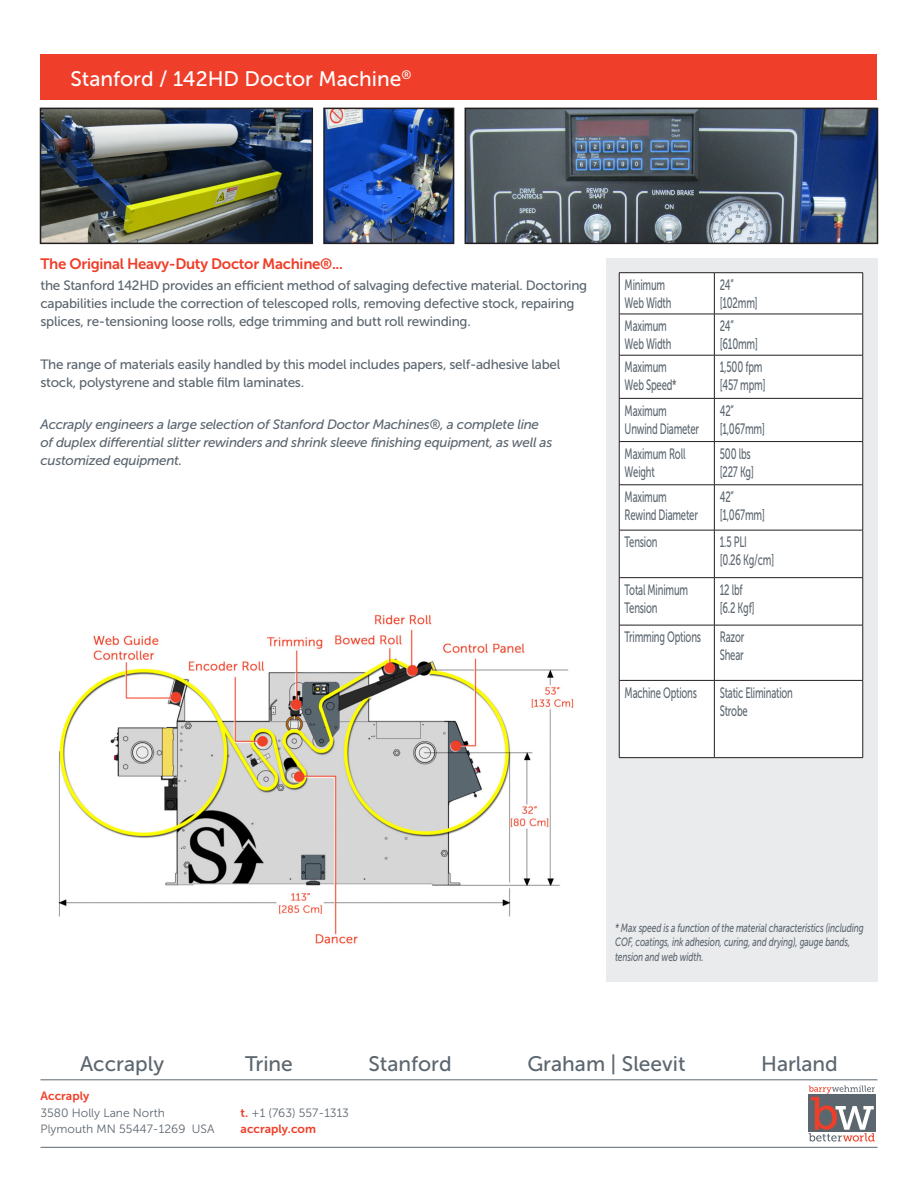
<style>
.page{position:relative;width:918px;height:1188px;background:#fff}
.page>*{position:absolute;margin:0;border:0;box-sizing:border-box;transform-origin:0 0}
.t1{font:21px "Museo Sans 500";color:#5c666f}
.Page_2_Heading{font:21px "Museo Sans 500";color:#fff}
.Page_2_Table_cells{font:15px/18px "Museo Sans 500";letter-spacing:-.02em;color:#5c666f;scale:.63 1}
.Page_2_Intro{font:15px "Museo Sans 700";letter-spacing:-.02em;color:#ef3e29}
.Page_2_Body{font:13.5px/18px "Museo Sans 500";letter-spacing:-.02em;color:#5c666f}
.Page_2_Body-2{font:italic 13.5px/18px "Museo Sans 500";letter-spacing:-.02em;color:#5c666f}
.t2{font:italic 12px/14.4px "Museo Sans 500";letter-spacing:-.01em;color:#5c666f;scale:.7 1}
.t3{font:12px/16.5px "Museo Sans 300";color:#5c666f}
.t4{font:12px "Museo Sans 700";color:#ef3e29}
.s1{font-family:"Museo Sans 700";color:#ef3e29}
</style>
<div class="page">
<svg style="left:809px;top:1086px;width:66px;height:56px"></svg>
<hr style="left:40px;top:1147px;width:838px;height:1px;background:#5c666f">
<hr style="left:40px;top:1080px;width:838px;height:1px;background:#5c666f">
<div style="left:40px;top:54px;width:838px;height:45px;background:#ef3e29"></div>
<div style="left:606px;top:258px;width:272px;height:724px;background:#eaebed"></div>
<img style="left:43px;top:111px;width:267px;height:130px">
<div style="left:40px;top:108px;width:273px;height:136px;border:2px solid #231f20"></div>
<div style="left:620px;top:273px;width:243px;height:41px;background:#fff"></div>
<div style="left:620px;top:315px;width:243px;height:442px;background:#fff"></div>
<hr style="left:619px;top:272px;width:95px;height:1px;background:#231f20">
<hr style="left:619px;top:273px;width:1px;height:41px;background:#231f20">
<hr style="left:714px;top:272px;width:149px;height:1px;background:#231f20">
<hr style="left:714px;top:273px;width:1px;height:41px;background:#231f20">
<hr style="left:863px;top:273px;width:1px;height:41px;background:#231f20">
<hr style="left:619px;top:314px;width:95px;height:1px;background:#231f20">
<hr style="left:619px;top:314px;width:1px;height:41px;background:#231f20">
<hr style="left:714px;top:314px;width:149px;height:1px;background:#231f20">
<hr style="left:714px;top:314px;width:1px;height:41px;background:#231f20">
<hr style="left:863px;top:314px;width:1px;height:41px;background:#231f20">
<hr style="left:619px;top:355px;width:95px;height:1px;background:#231f20">
<hr style="left:619px;top:355px;width:1px;height:43px;background:#231f20">
<hr style="left:714px;top:355px;width:149px;height:1px;background:#231f20">
<hr style="left:714px;top:355px;width:1px;height:43px;background:#231f20">
<hr style="left:863px;top:355px;width:1px;height:43px;background:#231f20">
<hr style="left:619px;top:398px;width:95px;height:1px;background:#231f20">
<hr style="left:619px;top:399px;width:1px;height:42px;background:#231f20">
<hr style="left:714px;top:398px;width:149px;height:1px;background:#231f20">
<hr style="left:714px;top:399px;width:1px;height:42px;background:#231f20">
<hr style="left:863px;top:399px;width:1px;height:42px;background:#231f20">
<hr style="left:619px;top:441px;width:95px;height:1px;background:#231f20">
<hr style="left:619px;top:442px;width:1px;height:43px;background:#231f20">
<hr style="left:714px;top:441px;width:149px;height:1px;background:#231f20">
<hr style="left:714px;top:442px;width:1px;height:43px;background:#231f20">
<hr style="left:863px;top:442px;width:1px;height:43px;background:#231f20">
<hr style="left:619px;top:485px;width:95px;height:1px;background:#231f20">
<hr style="left:619px;top:485px;width:1px;height:45px;background:#231f20">
<hr style="left:714px;top:485px;width:149px;height:1px;background:#231f20">
<hr style="left:714px;top:485px;width:1px;height:45px;background:#231f20">
<hr style="left:863px;top:485px;width:1px;height:45px;background:#231f20">
<hr style="left:619px;top:530px;width:95px;height:1px;background:#231f20">
<hr style="left:619px;top:530px;width:1px;height:47px;background:#231f20">
<hr style="left:714px;top:530px;width:149px;height:1px;background:#231f20">
<hr style="left:714px;top:530px;width:1px;height:47px;background:#231f20">
<hr style="left:863px;top:530px;width:1px;height:47px;background:#231f20">
<hr style="left:619px;top:577px;width:95px;height:1px;background:#231f20">
<hr style="left:619px;top:578px;width:1px;height:47px;background:#231f20">
<hr style="left:714px;top:577px;width:149px;height:1px;background:#231f20">
<hr style="left:714px;top:578px;width:1px;height:47px;background:#231f20">
<hr style="left:863px;top:578px;width:1px;height:47px;background:#231f20">
<hr style="left:619px;top:625px;width:95px;height:1px;background:#231f20">
<hr style="left:619px;top:625px;width:1px;height:55px;background:#231f20">
<hr style="left:714px;top:625px;width:149px;height:1px;background:#231f20">
<hr style="left:714px;top:625px;width:1px;height:55px;background:#231f20">
<hr style="left:863px;top:625px;width:1px;height:55px;background:#231f20">
<hr style="left:619px;top:680px;width:95px;height:1px;background:#231f20">
<hr style="left:619px;top:681px;width:1px;height:76px;background:#231f20">
<hr style="left:714px;top:680px;width:149px;height:1px;background:#231f20">
<hr style="left:714px;top:681px;width:1px;height:76px;background:#231f20">
<hr style="left:863px;top:681px;width:1px;height:76px;background:#231f20">
<hr style="left:619px;top:757px;width:95px;height:1px;background:#231f20">
<hr style="left:714px;top:757px;width:149px;height:1px;background:#231f20">
<img style="left:326px;top:111px;width:125px;height:130px">
<div style="left:323px;top:108px;width:131px;height:136px;border:2px solid #231f20"></div>
<img style="left:468px;top:111px;width:407px;height:130px">
<div style="left:465px;top:108px;width:413px;height:136px;border:2px solid #231f20"></div>
<img style="left:58px;top:614px;width:516px;height:330px">
<p class="Page_2_Heading" style="left:71px;top:68px;width:343px">Stanford / 142HD Doctor Machine<sup>®</sup></p>
<p class="Page_2_Intro" style="left:40px;top:256px;width:304px">The Original Heavy-Duty Doctor Machine®...</p>
<p class="Page_2_Body" style="left:40px;top:277px;width:548px">the Stanford 142HD provides an efficient method of salvaging defective material. Doctoring capabilities include the correction of telescoped rolls, removing defective stock, repairing splices, re-tensioning loose rolls, edge trimming and butt roll rewinding.</p>
<p class="Page_2_Body" style="left:40px;top:355px;width:521px">The range of materials easily handled by this model includes papers, self-adhesive label stock, polystyrene and stable film laminates.</p>
<p class="Page_2_Body-2" style="left:40px;top:416px;width:513px">Accraply engineers a large selection of Stanford Doctor Machines®, a complete line of duplex differential slitter rewinders and shrink sleeve finishing equipment, as well as customized equipment.</p>
<p class="Page_2_Table_cells" style="left:625px;top:276px;width:76px">Minimum<br>Web Width</p>
<p class="Page_2_Table_cells" style="left:720px;top:276px;width:62px">24” [102mm]</p>
<p class="Page_2_Table_cells" style="left:625px;top:317px;width:76px">Maximum<br>Web Width</p>
<p class="Page_2_Table_cells" style="left:720px;top:317px;width:62px">24” [610mm]</p>
<p class="Page_2_Table_cells" style="left:625px;top:358px;width:84px">Maximum<br>Web Speed*</p>
<p class="Page_2_Table_cells" style="left:720px;top:358px;width:74px">1,500 fpm [457 mpm]</p>
<p class="Page_2_Table_cells" style="left:625px;top:402px;width:120px">Maximum<br>Unwind Diameter</p>
<p class="Page_2_Table_cells" style="left:720px;top:402px;width:24px">42”</p>
<p class="Page_2_Table_cells" style="left:720px;top:420px;width:73px">[1,067mm]</p>
<p class="Page_2_Table_cells" style="left:625px;top:445px;width:98px">Maximum Roll<br>Weight</p>
<p class="Page_2_Table_cells" style="left:720px;top:445px;width:51px">500 lbs</p>
<p class="Page_2_Table_cells" style="left:720px;top:463px;width:56px">[227 Kg]</p>
<p class="Page_2_Table_cells" style="left:625px;top:488px;width:118px">Maximum<br>Rewind Diameter</p>
<p class="Page_2_Table_cells" style="left:720px;top:488px;width:24px">42”</p>
<p class="Page_2_Table_cells" style="left:720px;top:506px;width:73px">[1,067mm]</p>
<p class="Page_2_Table_cells" style="left:625px;top:533px;width:54px">Tension</p>
<p class="Page_2_Table_cells" style="left:720px;top:533px;width:45px">1.5 PLI</p>
<p class="Page_2_Table_cells" style="left:720px;top:551px;width:88px">[0.26 Kg/cm]</p>
<p class="Page_2_Table_cells" style="left:625px;top:581px;width:102px">Total Minimum<br>Tension</p>
<p class="Page_2_Table_cells" style="left:720px;top:581px;width:38px">12 lbf</p>
<p class="Page_2_Table_cells" style="left:720px;top:599px;width:57px">[6.2 Kgf]</p>
<p class="Page_2_Table_cells" style="left:625px;top:628px;width:123px">Trimming Options</p>
<p class="Page_2_Table_cells" style="left:720px;top:628px;width:41px">Razor</p>
<p class="Page_2_Table_cells" style="left:720px;top:646px;width:40px">Shear</p>
<p class="Page_2_Table_cells" style="left:625px;top:684px;width:117px">Machine Options</p>
<p class="Page_2_Table_cells" style="left:720px;top:684px;width:118px">Static Elimination</p>
<p class="Page_2_Table_cells" style="left:720px;top:702px;width:46px">Strobe</p>
<p class="t2" style="left:615px;top:921px;width:357px">* Max speed is a function of the material characteristics (including<br>COF, coatings, ink adhesion, curing, and drying), gauge bands, tension and web width.</p>
<h1 class="t1" style="left:80px;top:1052px;width:86px">Accraply</h1>
<h1 class="t1" style="left:245px;top:1052px;width:49px">Trine</h1>
<h1 class="t1" style="left:369px;top:1052px;width:85px">Stanford</h1>
<h1 class="t1" style="left:527px;top:1052px;width:160px">Graham | Sleevit</h1>
<h1 class="t1" style="left:761px;top:1052px;width:78px">Harland</h1>
<p class="t4" style="left:40px;top:1089px;width:50px">Accraply</p>
<p class="t3" style="left:40px;top:1104px;width:176px">3580 Holly Lane North<br>Plymouth MN 55447-1269 USA</p>
<p class="t3" style="left:241px;top:1104px;width:110px"><span class="s1">t.</span> +1 (763) 557-1313</p>
<p class="t4" style="left:241px;top:1122px;width:77px">accraply.com</p>
</div>
